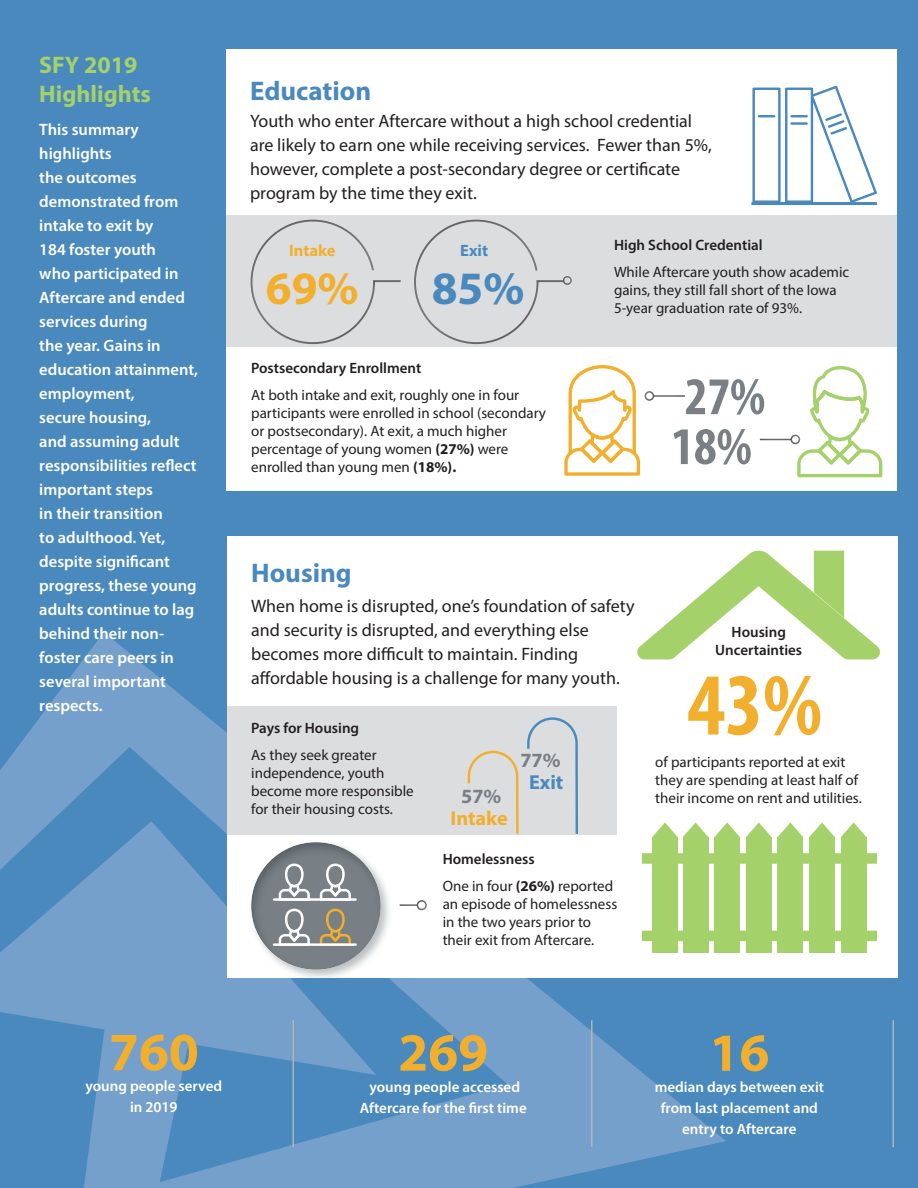
<style>
.page{position:relative;width:918px;height:1188px;background:#4a89be}
.page>*{position:absolute;margin:0;border:0;box-sizing:border-box;transform-origin:0 0}
.t1{font:700 condensed 89.1px "Myriad Pro";color:#f2af2e}
.t2{font:700 54px "Myriad Pro";color:#f2af2e}
.t3{font:700 condensed 53.25px "Myriad Pro";color:#788085}
.t4{font:700 46.65px "Myriad Pro";color:#f2af2e}
.t5{font:700 46.65px "Myriad Pro";color:#4a89be}
.t6{font:700 27px "Myriad Pro";color:#4a89be}
.t7{font:700 24px/28.5px "Myriad Pro";color:#a5d16a}
.t8{font:700 20.25px "Myriad Pro";color:#788085}
.t9{font:700 20.25px "Myriad Pro";color:#f2af2e}
.t10{font:700 20.25px "Myriad Pro";color:#4a89be}
.t11{font:18px/24px "Myriad Pro";color:#231f20}
.t12{font:600 16.5px/24px "Myriad Pro";color:#fff}
.t13{font:700 16.5px "Myriad Pro";color:#f2af2e}
.t14{font:700 16.5px "Myriad Pro";color:#4a89be}
.t15{font:15px/18px "Myriad Pro";color:#231f20}
.t16{font:600 15px/21px "Myriad Pro";color:#fff;text-align:center}
.t17{font:600 15px/18px "Myriad Pro";color:#231f20;text-align:center}
.s1{font-weight:700}
.s2{font-weight:600}
</style>
<div class="page">
<div style="left:226px;top:49px;width:671px;height:442px;background:#fff"></div>
<svg style="left:0;top:632px;width:726px;height:556px;fill:#76a0cc"></svg>
<hr style="left:591px;top:1020px;width:1px;height:127px;background:#b2b5b7">
<hr style="left:892px;top:1020px;width:2px;height:127px;background:#b2b5b7">
<div style="left:227px;top:536px;width:671px;height:441px;background:#fff"></div>
<hr style="left:292px;top:1020px;width:2px;height:127px;background:#b2b5b7">
<svg style="left:637px;top:550px;width:243px;height:109px"></svg>
<div style="left:683px;top:837px;width:25px;height:116px;background:#a5d16a"></div>
<svg style="left:714px;top:822px;width:26px;height:15px"></svg>
<div style="left:714px;top:837px;width:26px;height:116px;background:#a5d16a"></div>
<svg style="left:746px;top:822px;width:26px;height:15px"></svg>
<div style="left:746px;top:837px;width:26px;height:116px;background:#a5d16a"></div>
<svg style="left:778px;top:822px;width:25px;height:15px"></svg>
<div style="left:778px;top:837px;width:25px;height:116px;background:#a5d16a"></div>
<svg style="left:809px;top:822px;width:26px;height:15px"></svg>
<div style="left:809px;top:837px;width:26px;height:116px;background:#a5d16a"></div>
<svg style="left:841px;top:822px;width:25px;height:15px"></svg>
<div style="left:841px;top:837px;width:25px;height:116px;background:#a5d16a"></div>
<div style="left:642px;top:853px;width:235px;height:11px;background:#a5d16a"></div>
<div style="left:642px;top:931px;width:235px;height:10px;background:#a5d16a"></div>
<svg style="left:652px;top:822px;width:56px;height:15px"></svg>
<div style="left:652px;top:837px;width:26px;height:116px;background:#a5d16a"></div>
<div style="left:226px;top:215px;width:671px;height:132px;background:#dcdddf"></div>
<hr style="left:751px;top:202px;width:126px;height:3px;background:#4a89be">
<svg style="left:752px;top:86px;width:125px;height:117px"></svg>
<svg style="left:797px;top:366px;width:85px;height:111px"></svg>
<svg style="left:564px;top:365px;width:76px;height:111px"></svg>
<div style="left:227px;top:706px;width:390px;height:128px;background:#dcdddf"></div>
<div style="left:248px;top:839px;width:145px;height:143px;background:#788085;opacity:.5"></div>
<div style="left:251px;top:839px;width:132px;height:131px;background:#788085;opacity:.5"></div>
<svg style="left:279px;top:864px;width:31px;height:34px"></svg>
<svg style="left:320px;top:864px;width:31px;height:34px"></svg>
<hr style="left:273px;top:898px;width:84px;height:3px;background:#fff">
<svg style="left:279px;top:909px;width:31px;height:34px"></svg>
<svg style="left:320px;top:909px;width:31px;height:34px"></svg>
<hr style="left:273px;top:943px;width:84px;height:3px;background:#fff">
<div style="left:398px;top:902px;width:21px;height:5px;background:#231f20;opacity:.75"></div>
<div style="left:414px;top:898px;width:14px;height:12px;background:#231f20;opacity:.75"></div>
<svg style="left:526px;top:717px;width:53px;height:118px"></svg>
<svg style="left:466px;top:750px;width:54px;height:85px"></svg>
<div style="left:757px;top:438px;width:34px;height:5px;background:#231f20;opacity:.75"></div>
<div style="left:789px;top:433px;width:12px;height:14px;background:#231f20;opacity:.75"></div>
<hr style="left:653px;top:395px;width:35px;height:4px;background:#231f20;opacity:.75">
<div style="left:644px;top:390px;width:12px;height:13px;background:#231f20;opacity:.75"></div>
<div style="left:561px;top:275px;width:12px;height:12px;background:#231f20;opacity:.75"></div>
<h3 class="t7" style="left:39px;top:50px;width:113px">SFY 2019<br>Highlights</h3>
<p class="t12" style="left:39px;top:117px;width:160px">This summary highlights<br>the outcomes demonstrated from intake to exit by<br>184 foster youth<br>who participated in<br>Aftercare and ended services during<br>the year. Gains in education attainment, employment,<br>secure housing,<br>and assuming adult responsibilities reflect important steps<br>in their transition<br>to adulthood. Yet, despite significant progress, these young adults continue to lag behind their non&shy;foster care peers in several important respects.</p>
<h3 class="t6" style="left:250px;top:73px;width:123px">Education</h3>
<p class="t11" style="left:250px;top:109px;width:463px">Youth who enter Aftercare without a high school credential are likely to earn one while receiving services. Fewer than 5%, however, complete a post-secondary degree or certificate program by the time they exit.</p>
<p class="t13" style="left:289px;top:240px;width:48px">Intake</p>
<p class="t14" style="left:460px;top:240px;width:29px">Exit</p>
<h3 class="t5" style="left:432px;top:258px;width:94px">85%</h3>
<h3 class="t4" style="left:266px;top:258px;width:94px">69%</h3>
<p class="t17" style="left:251px;top:359px;width:172px">Postsecondary Enrollment</p>
<p class="t15" style="left:251px;top:386px;width:296px">At both intake and exit, roughly one in four participants were enrolled in school (secondary or postsecondary). At exit, a much higher percentage of young women <span class="s1">(27%)</span> were enrolled than young men <span class="s1">(18%).</span></p>
<h3 class="t6" style="left:251px;top:555px;width:102px">Housing</h3>
<p class="t17" style="left:614px;top:236px;width:150px">High School Credential</p>
<p class="t15" style="left:614px;top:263px;width:237px">While Aftercare youth show academic gains, they still fall short of the Iowa<br>5-year graduation rate of 93%.</p>
<h3 class="t3" style="left:685px;top:363px;width:82px">27%</h3>
<h3 class="t3" style="left:671px;top:413px;width:82px">18%</h3>
<p class="t11" style="left:251px;top:593px;width:385px">When home is disrupted, one’s foundation of safety and security is disrupted, and everything else becomes more difficult to maintain. Finding affordable housing is a challenge for many youth.</p>
<p class="t17" style="left:251px;top:719px;width:110px">Pays for Housing</p>
<p class="t15" style="left:251px;top:746px;width:164px">As they seek greater independence, youth become more responsible for their housing costs.</p>
<h3 class="t8" style="left:461px;top:783px;width:42px">57%</h3>
<h3 class="t9" style="left:451px;top:805px;width:59px">Intake</h3>
<h3 class="t8" style="left:520px;top:747px;width:42px">77%</h3>
<h3 class="t10" style="left:529px;top:769px;width:36px">Exit</h3>
<p class="t15" style="left:443px;top:845px;width:172px;line-height:27px"><span class="s2">Homelessness<br></span>One in four <span class="s1">(26%)</span> reported</p>
<p class="t15" style="left:443px;top:895px;width:176px">an episode of homelessness in the two years prior to their exit from Aftercare.</p>
<p class="t17" style="left:715px;top:622px;width:88px">Housing<br>Uncertainties</p>
<h1 class="t1" style="left:687px;top:649px;width:136px">43%</h1>
<p class="t15" style="left:655px;top:752px;width:208px">of participants reported at exit they are spending at least half of their income on rent and utilities.</p>
<h2 class="t2" style="left:109px;top:1017px;width:91px">760</h2>
<p class="t16" style="left:86px;top:1075px;width:138px">young people served in 2019</p>
<h2 class="t2" style="left:398px;top:1017px;width:91px">269</h2>
<p class="t16" style="left:360px;top:1076px;width:169px">young people accessed<br>Aftercare for the first time</p>
<h2 class="t2" style="left:709px;top:1017px;width:61px">16</h2>
<p class="t16" style="left:655px;top:1076px;width:171px">median days between exit from last placement and entry to Aftercare</p>
</div>
